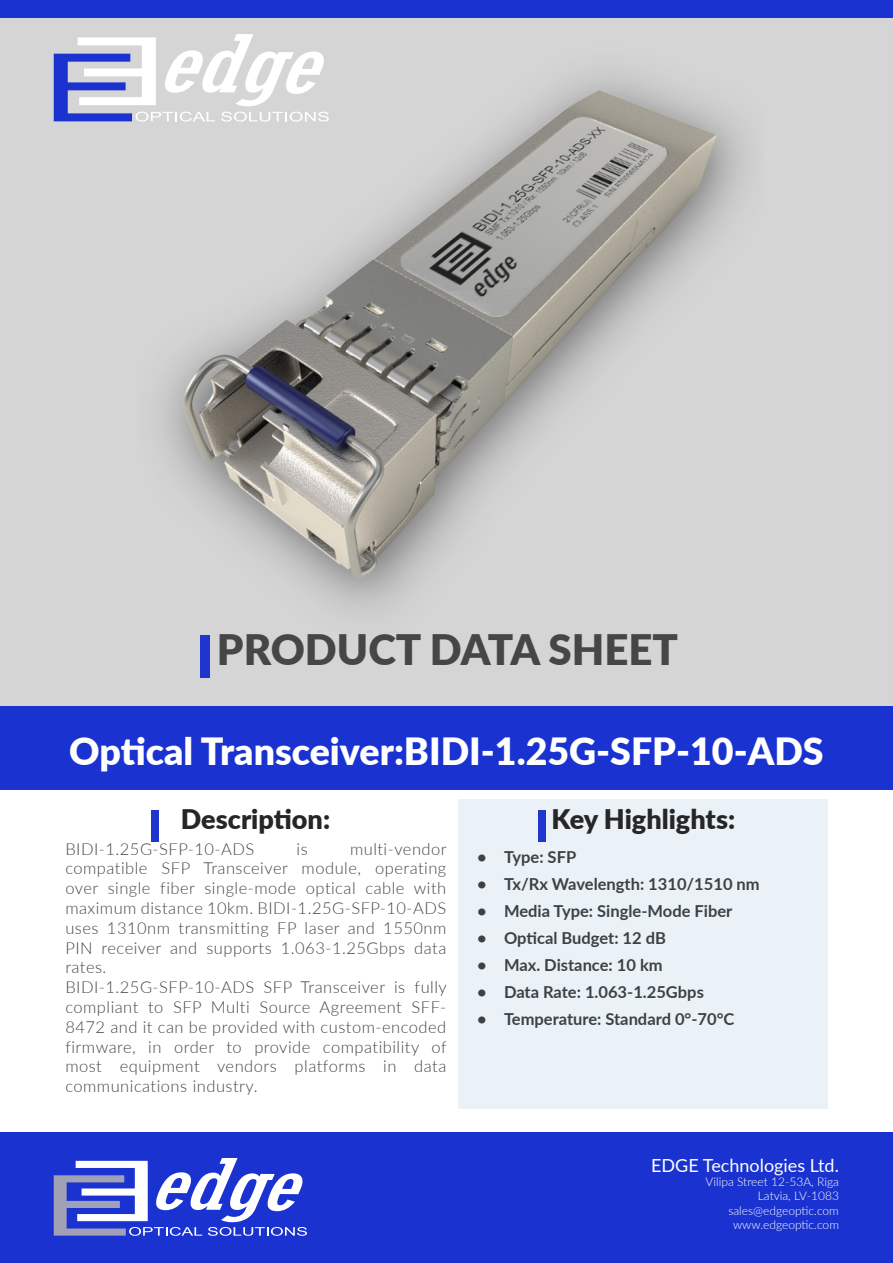
<style>
.page{position:relative;width:893px;height:1263px;background:#fff}
.page>*{position:absolute;margin:0;border:0;box-sizing:border-box;transform-origin:0 0}
.Level1_Title{font:900 42px "Lato";color:#464646}
.Level1_Title-2{font:900 37.5px "Lato";color:#fff}
.Level1_Title-3{font:900 27px "Lato";color:#262626}
.t1{font:18px "Lato";color:#fff}
.t2{font:300 16.5px/19.8px "Lato";letter-spacing:.03em;color:#464646;text-align:justify}
.t3{font:700 16.5px "Lato";color:#3e4143}
.t4{font:300 12px "Lato";color:#fff}
</style>
<div class="page">
<div style="left:0;top:1133px;width:893px;height:130px;background:#1a33d0"></div>
<svg style="left:54px;top:1158px;width:253px;height:78px"></svg>
<div style="left:0;top:0;width:893px;height:18px;background:#1a33d0"></div>
<div style="left:0;top:18px;width:893px;height:691px;background:#d5d5d5"></div>
<img style="left:162px;top:75px;width:583px;height:535px">
<div style="left:200px;top:635px;width:10px;height:43px;background:#1f35ce"></div>
<div style="left:0;top:706px;width:893px;height:83px;background:#1a33d0"></div>
<div style="left:458px;top:799px;width:370px;height:309px;background:#eaf2f7"></div>
<div style="left:538px;top:810px;width:8px;height:31px;background:#1f35ce"></div>
<div style="left:151px;top:810px;width:8px;height:31px;background:#1f35ce"></div>
<svg style="left:54px;top:34px;width:275px;height:88px"></svg>
<p class="Level1_Title" style="left:217px;top:618px;width:463px">PRODUCT DATA SHEET</p>
<p class="Level1_Title-2" style="left:69px;top:723px;width:756px">Optical Transceiver:BIDI-1.25G-SFP-10-ADS</p>
<p class="Level1_Title-3" style="left:181px;top:799px;width:151px">Description:</p>
<p class="Level1_Title-3" style="left:552px;top:799px;width:185px">Key Highlights:</p>
<p class="t3" style="left:477px;top:844px;width:101px">• Type: SFP</p>
<p class="t3" style="left:477px;top:871px;width:284px">• Tx/Rx Wavelength: 1310/1510 nm</p>
<p class="t3" style="left:477px;top:898px;width:257px">• Media Type: Single-Mode Fiber</p>
<p class="t3" style="left:477px;top:925px;width:190px">• Optical Budget: 12 dB</p>
<p class="t3" style="left:477px;top:952px;width:187px">• Max. Distance: 10 km</p>
<p class="t3" style="left:477px;top:979px;width:228px">• Data Rate: 1.063-1.25Gbps</p>
<p class="t3" style="left:477px;top:1006px;width:259px">• Temperature: Standard 0°-70°C</p>
<p class="t2" style="left:65px;top:838px;width:383px;text-indent:285px">multi-vendor compatible SFP Transceiver module, operating over single fiber single-mode optical cable with maximum distance 10km. BIDI-1.25G-SFP-10-ADS uses 1310nm transmitting FP laser and 1550nm PIN receiver and supports 1.063-1.25Gbps data rates.</p>
<p class="t2" style="left:65px;top:977px;width:383px">BIDI-1.25G-SFP-10-ADS SFP Transceiver is fully compliant to SFP Multi Source Agreement SFF-8472 and it can be provided with custom-encoded firmware, in order to provide compatibility of most equipment vendors platforms in data communications industry.</p>
<p class="t2" style="left:65px;top:838px;width:190px">BIDI-1.25G-SFP-10-ADS</p>
<p class="t2" style="left:297px;top:838px;width:13px">is</p>
<p class="t1" style="left:651px;top:1152px;width:189px">EDGE Technologies Ltd.</p>
<p class="t4" style="left:706px;top:1173px;width:135px">Vilipa Street 12-53A, Riga</p>
<p class="t4" style="left:758px;top:1188px;width:83px">Latvia, LV-1083</p>
<p class="t4" style="left:728px;top:1202px;width:112px">sales@edgeoptic.com</p>
<p class="t4" style="left:733px;top:1216px;width:107px">www.edgeoptic.com</p>
</div>
